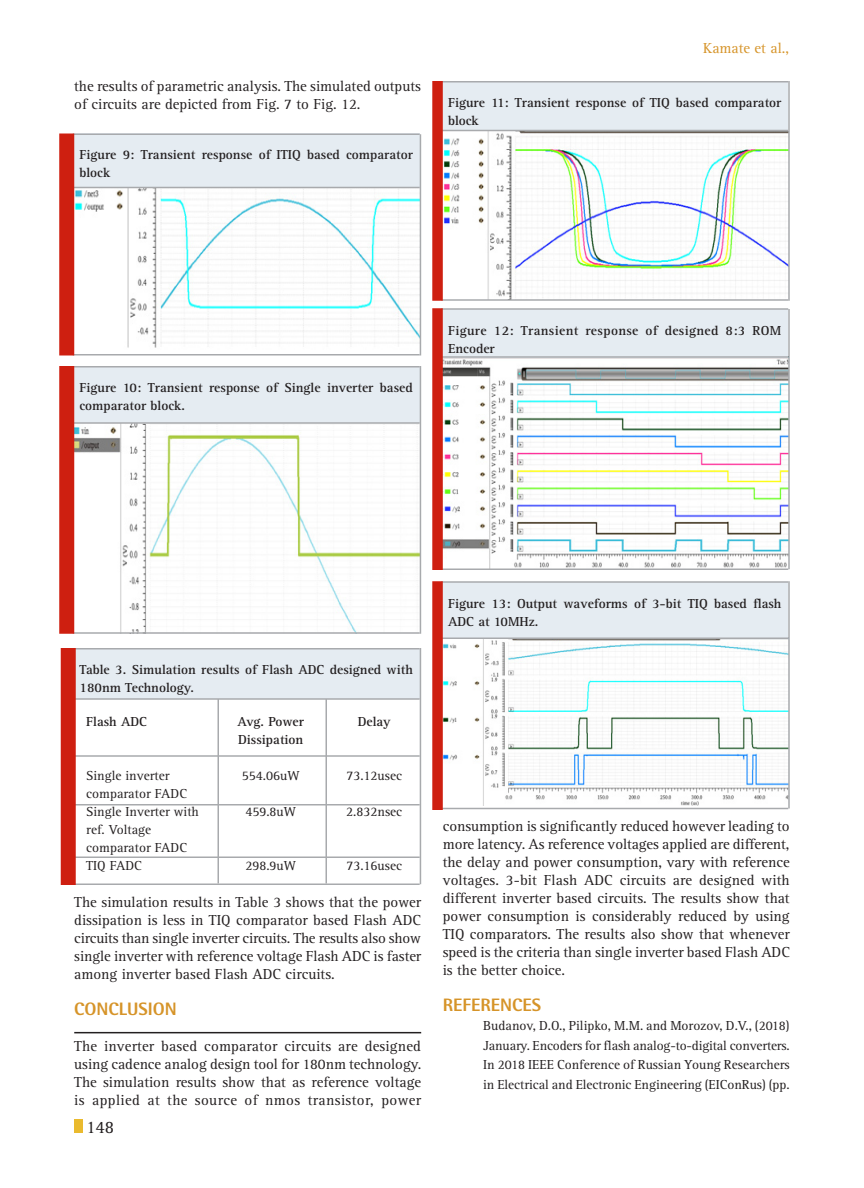
<style>
.page{position:relative;width:864px;height:1188px;background:#fff}
.page>*{position:absolute;margin:0;border:0;box-sizing:border-box;transform-origin:0 0}
.Body_text{font:800 18px "Rotis Semi Sans Std";color:#d69429}
.References{font:800 18px "Rotis Semi Sans Std";color:#d69429}
.t1{font:18px "Rotis Serif Std";color:#231f20}
.Body_text-2{font:15px/18px "Rotis Serif Std";color:#231f20;text-align:justify}
.Body_text-3{font:15px "Rotis Serif Std";color:#d69429}
.Body_text-4{font:700 13.5px/18px "Rotis Serif Std";color:#231f20}
.References-2{font:13.5px/19.5px "Rotis Serif Std";letter-spacing:-.005em;color:#231f20;text-align:justify}
.Body_text-5{font:13.5px "Rotis Serif Std";color:#231f20}
.Body_text-6{font:700 13.5px/18px "Rotis Serif Std";letter-spacing:.025em;color:#231f20}
</style>
<div class="page">
<div style="left:74px;top:1119px;width:9px;height:14px;background:#eaba2e"></div>
<img style="left:74px;top:188px;width:346px;height:166px">
<div style="left:73px;top:134px;width:347px;height:53px;background:#e5ecf2"></div>
<hr style="left:73px;top:134px;width:347px;height:1px;background:#a8aaad">
<hr style="left:73px;top:187px;width:347px;height:1px;background:#a8aaad">
<hr style="left:73px;top:354px;width:347px;height:2px;background:#a8aaad">
<hr style="left:420px;top:134px;width:1px;height:222px;background:#a8aaad">
<div style="left:59px;top:134px;width:15px;height:222px;background:#ce1f10"></div>
<img style="left:74px;top:424px;width:346px;height:208px">
<div style="left:73px;top:366px;width:347px;height:57px;background:#e5ecf2"></div>
<hr style="left:73px;top:366px;width:347px;height:2px;background:#a8aaad">
<hr style="left:73px;top:422px;width:347px;height:2px;background:#a8aaad">
<hr style="left:73px;top:632px;width:347px;height:2px;background:#a8aaad">
<hr style="left:420px;top:366px;width:1px;height:268px;background:#a8aaad">
<div style="left:59px;top:366px;width:15px;height:268px;background:#ce1f10"></div>
<img style="left:443px;top:131px;width:345px;height:168px">
<div style="left:441px;top:82px;width:347px;height:48px;background:#e5ecf2"></div>
<hr style="left:441px;top:81px;width:347px;height:1px;background:#a8aaad">
<hr style="left:441px;top:130px;width:347px;height:1px;background:#a8aaad">
<hr style="left:441px;top:299px;width:347px;height:2px;background:#a8aaad">
<hr style="left:788px;top:81px;width:2px;height:220px;background:#a8aaad">
<div style="left:432px;top:81px;width:11px;height:220px;background:#ce1f10"></div>
<img style="left:443px;top:358px;width:345px;height:210px">
<div style="left:441px;top:309px;width:347px;height:48px;background:#e5ecf2"></div>
<hr style="left:441px;top:308px;width:347px;height:2px;background:#a8aaad">
<hr style="left:441px;top:356px;width:347px;height:2px;background:#a8aaad">
<hr style="left:441px;top:568px;width:347px;height:2px;background:#a8aaad">
<hr style="left:788px;top:309px;width:2px;height:260px;background:#a8aaad">
<div style="left:432px;top:308px;width:11px;height:262px;background:#ce1f10"></div>
<img style="left:443px;top:639px;width:345px;height:166px">
<div style="left:441px;top:582px;width:347px;height:57px;background:#e5ecf2"></div>
<hr style="left:441px;top:581px;width:347px;height:2px;background:#a8aaad">
<hr style="left:441px;top:638px;width:347px;height:1px;background:#a8aaad">
<hr style="left:441px;top:808px;width:347px;height:1px;background:#a8aaad">
<hr style="left:788px;top:581px;width:2px;height:227px;background:#a8aaad">
<div style="left:432px;top:581px;width:11px;height:229px;background:#ce1f10"></div>
<div style="left:73px;top:649px;width:347px;height:50px;background:#e5ecf2"></div>
<hr style="left:73px;top:648px;width:347px;height:2px;background:#a8aaad">
<hr style="left:73px;top:698px;width:347px;height:2px;background:#a8aaad">
<hr style="left:73px;top:755px;width:347px;height:2px;background:#a8aaad">
<hr style="left:73px;top:804px;width:347px;height:2px;background:#a8aaad">
<hr style="left:73px;top:856px;width:347px;height:2px;background:#a8aaad">
<hr style="left:73px;top:884px;width:347px;height:1px;background:#a8aaad">
<hr style="left:218px;top:699px;width:1px;height:185px;background:#a8aaad">
<hr style="left:326px;top:699px;width:1px;height:185px;background:#a8aaad">
<hr style="left:420px;top:648px;width:1px;height:236px;background:#a8aaad">
<div style="left:61px;top:648px;width:15px;height:237px;background:#ce1f10"></div>
<hr style="left:74px;top:1032px;width:347px;height:1px;background:#231f20">
<p class="Body_text-2" style="left:74px;top:78px;width:348px">the results of parametric analysis. The simulated outputs of circuits are depicted from Fig. 7 to Fig. 12.</p>
<p class="Body_text-4" style="left:80px;top:146px;width:335px">Figure 9: Transient response of ITIQ based comparator block</p>
<p class="Body_text-3" style="left:703px;top:39px;width:87px">Kamate et al.,</p>
<p class="Body_text-4" style="left:448px;top:94px;width:335px">Figure 11: Transient response of TIQ based comparator block</p>
<p class="Body_text-4" style="left:80px;top:378px;width:335px">Figure 10: Transient response of Single inverter based comparator block.</p>
<p class="Body_text-6" style="left:448px;top:321px;width:335px">Figure 12: Transient response of designed 8:3 ROM<br>Encoder</p>
<p class="Body_text-4" style="left:80px;top:661px;width:335px">Table 3. Simulation results of Flash ADC designed with<br>180nm Technology.</p>
<p class="Body_text-4" style="left:86px;top:712px;width:62px">Flash ADC</p>
<p class="Body_text-4" style="left:237px;top:712px;width:68px">Avg. Power</p>
<p class="Body_text-4" style="left:358px;top:712px;width:35px">Delay</p>
<p class="Body_text-4" style="left:238px;top:730px;width:67px">Dissipation</p>
<p class="Body_text-5" style="left:86px;top:767px;width:85px">Single inverter</p>
<p class="Body_text-5" style="left:242px;top:767px;width:59px">554.06uW</p>
<p class="Body_text-5" style="left:346px;top:767px;width:57px">73.12usec</p>
<p class="Body_text-5" style="left:86px;top:785px;width:102px">comparator FADC</p>
<p class="Body_text-5" style="left:86px;top:803px;width:114px">Single Inverter with</p>
<p class="Body_text-5" style="left:245px;top:803px;width:52px">459.8uW</p>
<p class="Body_text-5" style="left:346px;top:803px;width:58px">2.832nsec</p>
<p class="Body_text-5" style="left:86px;top:821px;width:67px">ref. Voltage</p>
<p class="Body_text-5" style="left:86px;top:839px;width:102px">comparator FADC</p>
<p class="Body_text-5" style="left:86px;top:857px;width:57px">TIQ FADC</p>
<p class="Body_text-5" style="left:245px;top:857px;width:52px">298.9uW</p>
<p class="Body_text-5" style="left:346px;top:857px;width:57px">73.16usec</p>
<p class="Body_text-2" style="left:74px;top:894px;width:348px">The simulation results in Table 3 shows that the power dissipation is less in TIQ comparator based Flash ADC circuits than single inverter circuits. The results also show single inverter with reference voltage Flash ADC is faster among inverter based Flash ADC circuits.</p>
<p class="Body_text" style="left:74px;top:998px;width:104px">CONCLUSION</p>
<p class="Body_text-2" style="left:74px;top:1038px;width:349px">The inverter based comparator circuits are designed using cadence analog design tool for 180nm technology.<br>The simulation results show that as reference voltage is applied at the source of nmos transistor, power</p>
<p class="t1" style="left:86px;top:1117px;width:30px">148</p>
<p class="Body_text-4" style="left:448px;top:594px;width:335px">Figure 13: Output waveforms of 3-bit TIQ based flash<br>ADC at 10MHz.</p>
<p class="Body_text-2" style="left:443px;top:817px;width:349px">consumption is significantly reduced however leading to more latency. As reference voltages applied are different, the delay and power consumption, vary with reference voltages. 3-bit Flash ADC circuits are designed with different inverter based circuits. The results show that power consumption is considerably reduced by using TIQ comparators. The results also show that whenever speed is the criteria than single inverter based Flash ADC is the better choice.</p>
<p class="References" style="left:443px;top:993px;width:100px">REFERENCES</p>
<p class="References-2" style="left:483px;top:1017px;width:308px">Budanov, D.O., Pilipko, M.M. and Morozov, D.V., (2018)<br>January. Encoders for flash analog-to-digital converters.<br>In 2018 IEEE Conference of Russian Young Researchers in Electrical and Electronic Engineering (EIConRus) (pp.</p>
</div>
